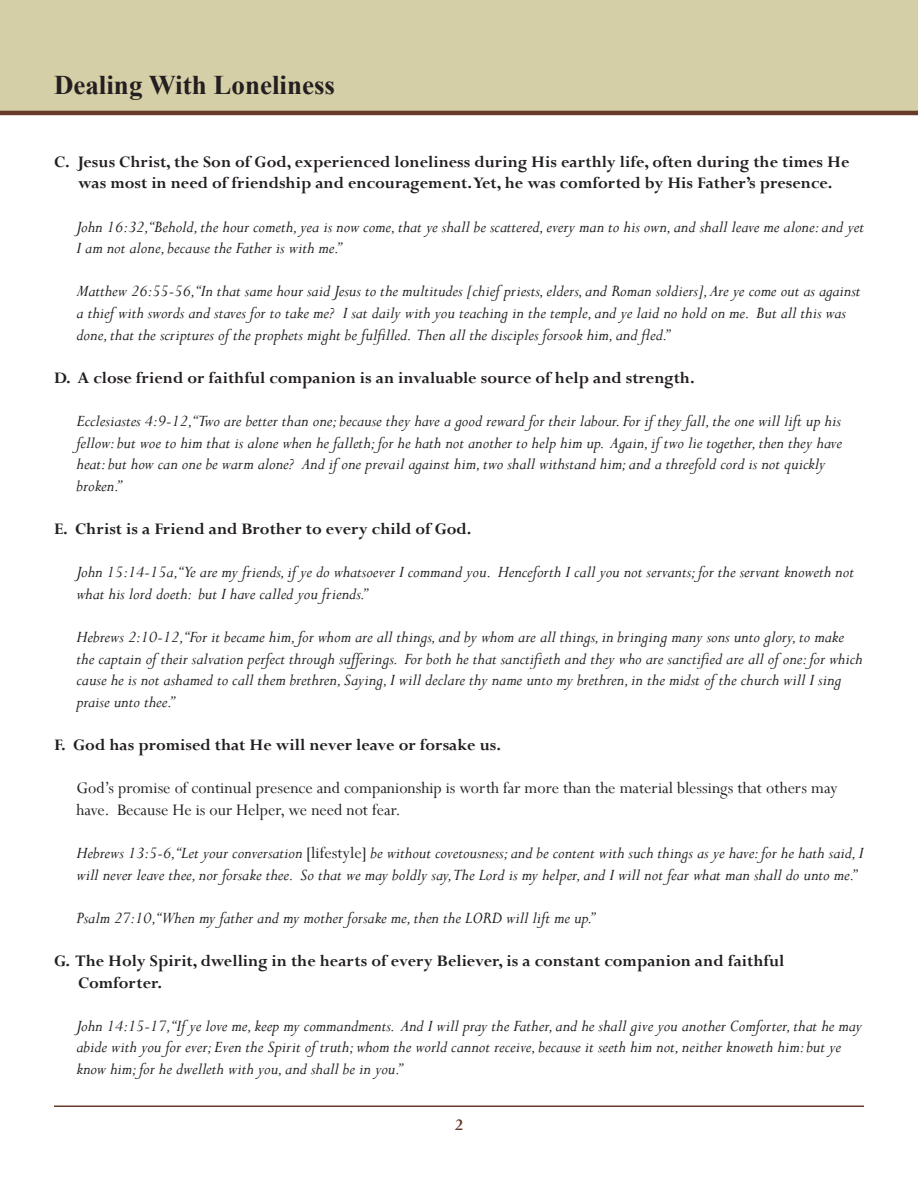
<style>
.page{position:relative;width:918px;height:1188px;background:#fff}
.page>*{position:absolute;margin:0;border:0;box-sizing:border-box;transform-origin:0 0}
.t1{font:700 27px "Times New Roman";color:#231f20}
.Main_Body{font:italic 18px/21.6px "Perpetua";color:#231f20}
.Sub_Headers__A__B__C{font:700 18px/21.6px "Perpetua";color:#231f20;text-align:center}
.Main_Body-2{font:18px/21.6px "Perpetua";color:#231f20}
.t2{font:700 18px "Perpetua";color:#683a2a}
.s1{font-style:normal}
</style>
<div class="page">
<div style="left:0;top:0;width:918px;height:113px;background:#d4cfa6"></div>
<hr style="left:54px;top:1106px;width:810px;height:1px;background:#683a2a">
<hr style="left:0;top:111px;width:918px;height:4px;background:#683a2a">
<h1 class="t1" style="left:54px;top:66px;width:283px">Dealing With Loneliness</h1>
<p class="Sub_Headers__A__B__C" style="left:54px;top:151px;width:797px">C. Jesus Christ, the Son of God, experienced loneliness during His earthly life, often during the times He was most in need of friendship and encouragement. Yet, he was comforted by His Father’s presence.</p>
<p class="Main_Body" style="left:76px;top:215px;width:789px">John 16:32,“Behold, the hour cometh, yea is now come, that ye shall be scattered, every man to his own, and shall leave me alone: and yet<br>I am not alone, because the Father is with me.”</p>
<p class="Main_Body" style="left:76px;top:280px;width:786px">Matthew 26:55-56,“In that same hour said Jesus to the multitudes [chief priests, elders, and Roman soldiers], Are ye come out as against a thief with swords and staves for to take me? I sat daily with you teaching in the temple, and ye laid no hold on me. But all this was done, that the scriptures of the prophets might be fulfilled. Then all the disciples forsook him, and fled.”</p>
<p class="Sub_Headers__A__B__C" style="left:54px;top:367px;width:642px">D. A close friend or faithful companion is an invaluable source of help and strength.</p>
<p class="Main_Body" style="left:76px;top:409px;width:767px">Ecclesiastes 4:9-12,“Two are better than one; because they have a good reward for their labour. For if they fall, the one will lift up his fellow: but woe to him that is alone when he falleth; for he hath not another to help him up. Again, if two lie together, then they have heat: but how can one be warm alone? And if one prevail against him, two shall withstand him; and a threefold cord is not quickly broken.”</p>
<p class="Sub_Headers__A__B__C" style="left:54px;top:518px;width:419px">E. Christ is a Friend and Brother to every child of God.</p>
<p class="Main_Body" style="left:76px;top:561px;width:779px">John 15:14-15a,“Ye are my friends, if ye do whatsoever I command you. Henceforth I call you not servants; for the servant knoweth not what his lord doeth: but I have called you friends.”</p>
<p class="Main_Body" style="left:76px;top:625px;width:788px">Hebrews 2:10-12,“For it became him, for whom are all things, and by whom are all things, in bringing many sons unto glory, to make the captain of their salvation perfect through sufferings. For both he that sanctifieth and they who are sanctified are all of one: for which cause he is not ashamed to call them brethren, Saying, I will declare thy name unto my brethren, in the midst of the church will I sing praise unto thee.”</p>
<p class="Sub_Headers__A__B__C" style="left:54px;top:734px;width:449px">F. God has promised that He will never leave or forsake us.</p>
<p class="Main_Body-2" style="left:76px;top:777px;width:763px">God’s promise of continual presence and companionship is worth far more than the material blessings that others may have. Because He is our Helper, we need not fear.</p>
<p class="Main_Body" style="left:76px;top:841px;width:789px">Hebrews 13:5-6,“Let your conversation <span class="s1">[lifestyle]</span> be without covetousness; and be content with such things as ye have: for he hath said, I will never leave thee, nor forsake thee. So that we may boldly say,The Lord is my helper, and I will not fear what man shall do unto me.”</p>
<p class="Main_Body" style="left:76px;top:906px;width:520px">Psalm 27:10,“When my father and my mother forsake me, then the LORD will lift me up.”</p>
<p class="Sub_Headers__A__B__C" style="left:78px;top:950px;width:708px;text-align:left;text-indent:-24px">G. The Holy Spirit, dwelling in the hearts of every Believer, is a constant companion and faithful<br>Comforter.</p>
<p class="Main_Body" style="left:76px;top:1014px;width:787px">John 14:15-17,“If ye love me, keep my commandments. And I will pray the Father, and he shall give you another Comforter, that he may abide with you for ever; Even the Spirit of truth; whom the world cannot receive, because it seeth him not, neither knoweth him: but ye know him; for he dwelleth with you, and shall be in you.”</p>
<p class="t2" style="left:455px;top:1114px;width:10px">2</p>
</div>
